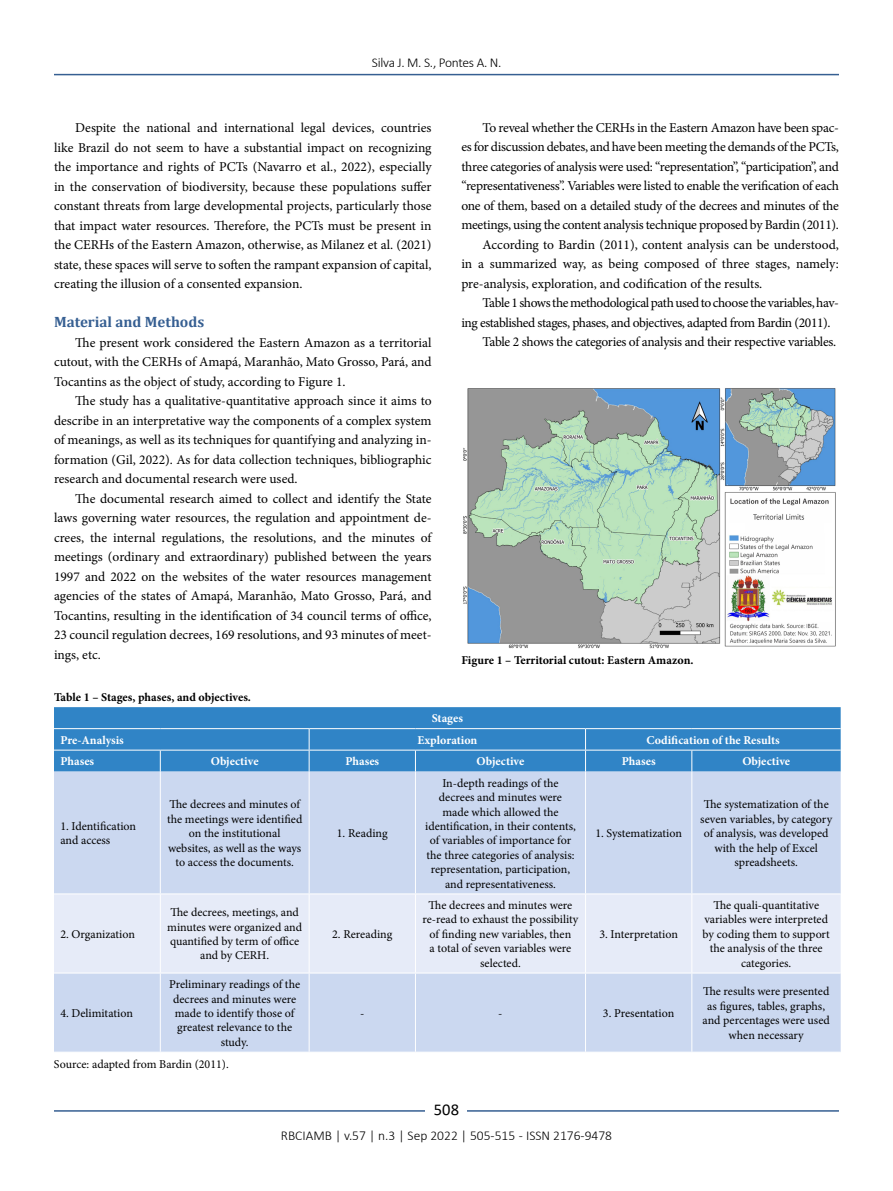
<style>
.page{position:relative;width:893px;height:1191px;background:#fff}
.page>*{position:absolute;margin:0;border:0;box-sizing:border-box;transform-origin:0 0}
.t1{font:16.5px "Calibri";color:#000}
.t2{font:700 15px "Cambria";color:#365f92}
.t3{font:13.5px/19.5px "Minion Pro";letter-spacing:-.02em;color:#000;text-align:justify}
.t4{font:13.5px "Minion Pro";color:#000}
.t5{font:300 13.5px "Calibri";color:#000}
.t6{font:300 13.5px "Calibri";letter-spacing:-.02em;color:#000}
.t7{font:12px/14.4px "Minion Pro";color:#000;text-align:center}
.t8{font:700 12px "Minion Pro";color:#fff}
.t9{font:700 12px "Minion Pro";color:#000}
</style>
<div class="page">
<hr style="left:54px;top:74px;width:785px;height:1px;background:#365f92">
<hr style="left:54px;top:1110px;width:785px;height:1px;background:#365f92">
<div style="left:426px;top:1096px;width:41px;height:26px;background:#fff"></div>
<div style="left:54px;top:707px;width:787px;height:64px;background:#3084c6"></div>
<div style="left:54px;top:771px;width:787px;height:280px;background:#cbd8f0"></div>
<div style="left:54px;top:894px;width:787px;height:78px;background:#e6ebf8"></div>
<hr style="left:54px;top:728px;width:106px;height:1px;background:#fff">
<hr style="left:160px;top:728px;width:149px;height:1px;background:#fff">
<hr style="left:309px;top:728px;width:106px;height:1px;background:#fff">
<hr style="left:415px;top:728px;width:170px;height:1px;background:#fff">
<hr style="left:585px;top:728px;width:107px;height:1px;background:#fff">
<hr style="left:692px;top:728px;width:149px;height:1px;background:#fff">
<hr style="left:54px;top:749px;width:106px;height:1px;background:#fff">
<hr style="left:160px;top:749px;width:149px;height:1px;background:#fff">
<svg style="left:160px;top:750px;width:1px;height:21px"></svg>
<hr style="left:309px;top:749px;width:106px;height:1px;background:#fff">
<svg style="left:309px;top:729px;width:1px;height:42px"></svg>
<hr style="left:415px;top:749px;width:170px;height:1px;background:#fff">
<svg style="left:415px;top:750px;width:1px;height:21px"></svg>
<hr style="left:585px;top:749px;width:107px;height:1px;background:#fff">
<svg style="left:585px;top:729px;width:1px;height:42px"></svg>
<hr style="left:692px;top:749px;width:149px;height:1px;background:#fff">
<svg style="left:691px;top:750px;width:1px;height:21px"></svg>
<hr style="left:160px;top:771px;width:1px;height:122px;background:#fff">
<hr style="left:309px;top:771px;width:1px;height:122px;background:#fff">
<hr style="left:415px;top:771px;width:1px;height:122px;background:#fff">
<hr style="left:585px;top:771px;width:1px;height:122px;background:#fff">
<hr style="left:691px;top:771px;width:1px;height:122px;background:#fff">
<hr style="left:54px;top:893px;width:106px;height:1px;background:#fff">
<hr style="left:160px;top:893px;width:149px;height:1px;background:#fff">
<hr style="left:160px;top:894px;width:1px;height:78px;background:#fff">
<hr style="left:309px;top:893px;width:106px;height:1px;background:#fff">
<hr style="left:309px;top:894px;width:1px;height:78px;background:#fff">
<hr style="left:415px;top:893px;width:170px;height:1px;background:#fff">
<hr style="left:415px;top:894px;width:1px;height:78px;background:#fff">
<hr style="left:585px;top:893px;width:107px;height:1px;background:#fff">
<hr style="left:585px;top:894px;width:1px;height:78px;background:#fff">
<hr style="left:692px;top:893px;width:149px;height:1px;background:#fff">
<hr style="left:691px;top:894px;width:1px;height:78px;background:#fff">
<hr style="left:54px;top:972px;width:106px;height:1px;background:#fff">
<hr style="left:160px;top:972px;width:149px;height:1px;background:#fff">
<hr style="left:160px;top:973px;width:1px;height:78px;background:#fff">
<hr style="left:309px;top:972px;width:106px;height:1px;background:#fff">
<hr style="left:309px;top:973px;width:1px;height:78px;background:#fff">
<hr style="left:415px;top:972px;width:170px;height:1px;background:#fff">
<hr style="left:415px;top:973px;width:1px;height:78px;background:#fff">
<hr style="left:585px;top:972px;width:107px;height:1px;background:#fff">
<hr style="left:585px;top:973px;width:1px;height:78px;background:#fff">
<hr style="left:692px;top:972px;width:149px;height:1px;background:#fff">
<hr style="left:691px;top:973px;width:1px;height:78px;background:#fff">
<img style="left:463px;top:388px;width:373px;height:260px">
<p class="t6" style="left:372px;top:54px;width:131px">Silva J. M. S., Pontes A. N.</p>
<p class="t3" style="left:54px;top:118px;width:379px;text-indent:21px">Despite the national and international legal devices, countries like Brazil do not seem to have a substantial impact on recognizing the importance and rights of PCTs (Navarro et al., 2022), especially in the conservation of biodiversity, because these populations suffer constant threats from large developmental projects, particularly those that impact water resources. Therefore, the PCTs must be present in the CERHs of the Eastern Amazon, otherwise, as Milanez et al. (2021) state, these spaces will serve to soften the rampant expansion of capital, creating the illusion of a consented expansion.</p>
<p class="t2" style="left:54px;top:311px;width:152px">Material and Methods</p>
<p class="t3" style="left:54px;top:333px;width:379px;text-indent:21px">The present work considered the Eastern Amazon as a territorial cutout, with the CERHs of Amapá, Maranhão, Mato Grosso, Pará, and Tocantins as the object of study, according to Figure 1.</p>
<p class="t3" style="left:54px;top:391px;width:379px;text-indent:21px">The study has a qualitative-quantitative approach since it aims to describe in an interpretative way the components of a complex system of meanings, as well as its techniques for quantifying and analyzing in&shy;formation (Gil, 2022). As for data collection techniques, bibliographic research and documental research were used.</p>
<p class="t3" style="left:54px;top:488px;width:379px;text-indent:21px">The documental research aimed to collect and identify the State laws governing water resources, the regulation and appointment de&shy;crees, the internal regulations, the resolutions, and the minutes of meetings (ordinary and extraordinary) published between the years 1997 and 2022 on the websites of the water resources management agencies of the states of Amapá, Maranhão, Mato Grosso, Pará, and Tocantins, resulting in the identification of 34 council terms of office, 23 council regulation decrees, 169 resolutions, and 93 minutes of meet&shy;ings, etc.</p>
<p class="t9" style="left:54px;top:688px;width:198px">Table 1 – Stages, phases, and objectives.</p>
<p class="t3" style="left:483px;top:118px;width:358px">To reveal whether the CERHs in the Eastern Amazon have been spac-</p>
<p class="t3" style="left:461px;top:137px;width:379px">es for discussion debates, and have been meeting the demands of the PCTs,</p>
<p class="t3" style="left:461px;top:157px;width:379px">three categories of analysis were used: “representation”, “participation”, and</p>
<p class="t3" style="left:461px;top:176px;width:379px">“representativeness”. Variables were listed to enable the verification of each</p>
<p class="t3" style="left:461px;top:196px;width:379px">one of them, based on a detailed study of the decrees and minutes of the</p>
<p class="t3" style="left:461px;top:215px;width:379px">meetings, using the content analysis technique proposed by Bardin (2011).</p>
<p class="t4" style="left:483px;top:236px;width:358px">According to Bardin (2011), content analysis can be understood,</p>
<p class="t4" style="left:461px;top:255px;width:379px">in a summarized way, as being composed of three stages, namely:</p>
<p class="t4" style="left:461px;top:275px;width:302px">pre-analysis, exploration, and codification of the results.</p>
<p class="t3" style="left:483px;top:293px;width:358px">Table 1 shows the methodological path used to choose the variables, hav-</p>
<p class="t3" style="left:461px;top:313px;width:371px">ing established stages, phases, and objectives, adapted from Bardin (2011).</p>
<p class="t3" style="left:483px;top:332px;width:355px">Table 2 shows the categories of analysis and their respective variables.</p>
<p class="t9" style="left:461px;top:651px;width:234px">Figure 1 – Territorial cutout: Eastern Amazon.</p>
<p class="t8" style="left:432px;top:710px;width:33px">Stages</p>
<p class="t8" style="left:60px;top:731px;width:65px">Pre-Analysis</p>
<p class="t8" style="left:417px;top:731px;width:61px">Exploration</p>
<p class="t8" style="left:646px;top:731px;width:135px">Codification of the Results</p>
<p class="t8" style="left:60px;top:753px;width:35px">Phases</p>
<p class="t8" style="left:211px;top:753px;width:49px">Objective</p>
<p class="t8" style="left:345px;top:753px;width:35px">Phases</p>
<p class="t8" style="left:477px;top:753px;width:49px">Objective</p>
<p class="t8" style="left:622px;top:753px;width:35px">Phases</p>
<p class="t8" style="left:742px;top:753px;width:49px">Objective</p>
<p class="t7" style="left:60px;top:819px;width:77px;text-align:left">1. Identification and access</p>
<p class="t7" style="left:60px;top:927px;width:76px">2. Organization</p>
<p class="t7" style="left:60px;top:1006px;width:74px">4. Delimitation</p>
<p class="t7" style="left:167px;top:797px;width:137px">The decrees and minutes of the meetings were identified on the institutional websites, as well as the ways to access the documents.</p>
<p class="t7" style="left:167px;top:905px;width:136px">The decrees, meetings, and minutes were organized and quantified by term of office and by CERH.</p>
<p class="t7" style="left:169px;top:977px;width:132px">Preliminary readings of the decrees and minutes were made to identify those of greatest relevance to the study.</p>
<p class="t7" style="left:54px;top:1056px;width:176px">Source: adapted from Bardin (2011).</p>
<p class="t7" style="left:337px;top:826px;width:52px">1. Reading</p>
<p class="t7" style="left:332px;top:927px;width:62px">2. Rereading</p>
<p class="t7" style="left:425px;top:775px;width:152px">In-depth readings of the decrees and minutes were made which allowed the identification, in their contents, of variables of importance for the three categories of analysis: representation, participation, and representativeness.</p>
<p class="t7" style="left:422px;top:898px;width:158px">The decrees and minutes were re-read to exhaust the possibility of finding new variables, then<br>a total of seven variables were selected.</p>
<p class="t7" style="left:595px;top:826px;width:88px">1. Systematization</p>
<p class="t7" style="left:599px;top:927px;width:80px">3. Interpretation</p>
<p class="t7" style="left:360px;top:1006px;width:6px">-</p>
<p class="t7" style="left:498px;top:1006px;width:6px">-</p>
<p class="t7" style="left:603px;top:1006px;width:73px">3. Presentation</p>
<p class="t1" style="left:434px;top:1098px;width:27px">508</p>
<p class="t5" style="left:281px;top:1126px;width:333px">RBCIAMB | v.57 | n.3 | Sep 2022 | 505-515 - ISSN 2176-9478</p>
<p class="t7" style="left:700px;top:797px;width:133px">The systematization of the seven variables, by category of analysis, was developed with the help of Excel spreadsheets.</p>
<p class="t7" style="left:703px;top:898px;width:129px">The quali-quantitative variables were interpreted by coding them to support the analysis of the three categories.</p>
<p class="t7" style="left:702px;top:984px;width:129px">The results were presented as figures, tables, graphs, and percentages were used when necessary</p>
</div>
